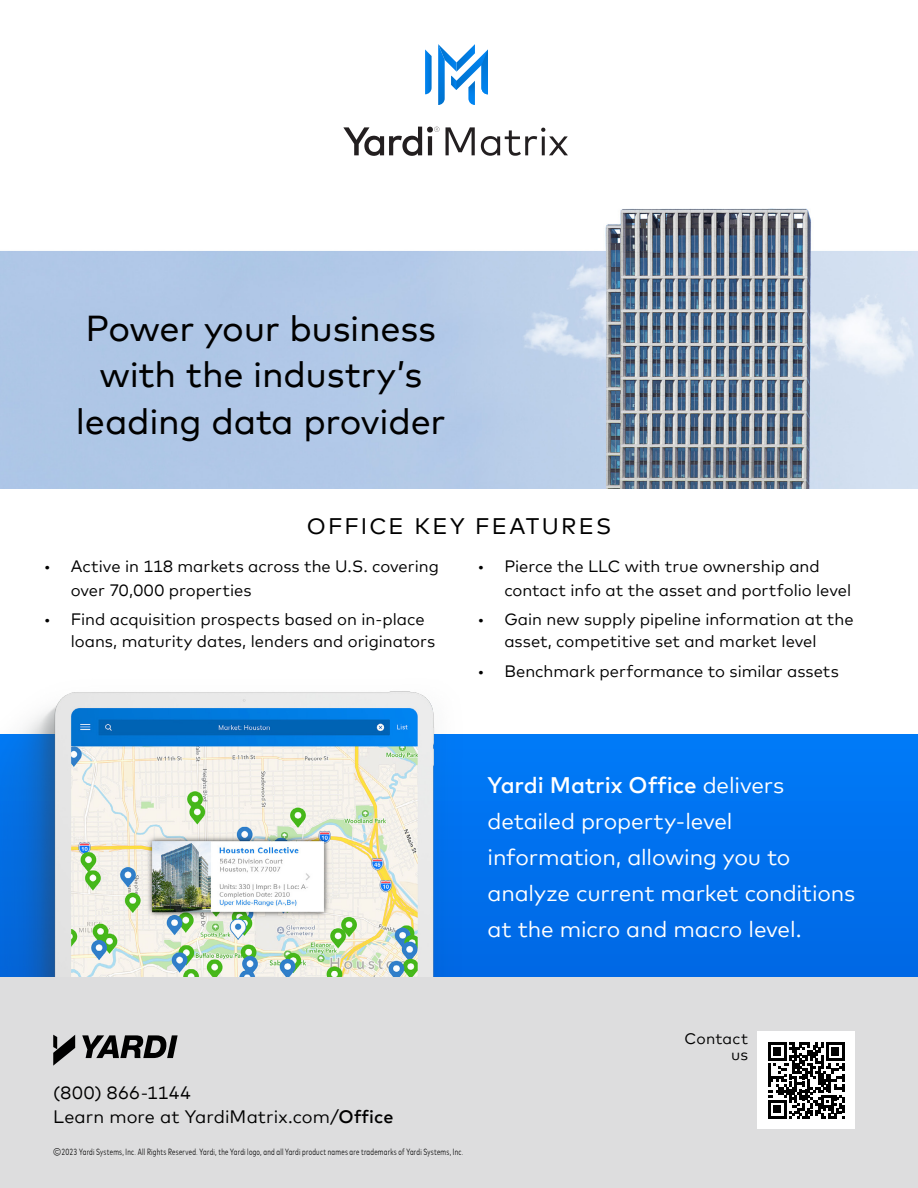
<style>
.page{position:relative;width:918px;height:1188px;background:#fff}
.page>*{position:absolute;margin:0;border:0;box-sizing:border-box;transform-origin:0 0}
.t1{font:36px/46.5px "Mark Offc Pro";letter-spacing:-.005em;color:#000;text-align:center}
.t2{font:22.5px/36px "Mark Offc Pro";letter-spacing:-.005em;color:#fff}
.t3{font:22.5px "Mark Offc Pro";letter-spacing:.1em;color:#000}
.t4{font:18px/24px "Mark Offc Pro";letter-spacing:.005em;color:#000}
.t5{font:16.5px/24px "Mark Offc Pro";color:#000}
.t6{font:15.6px/16.5px "Mark Offc Pro";letter-spacing:.01em;color:#000;text-align:right}
.t7{font:300 condensed 9px "Mark Offc Pro";letter-spacing:.03em;color:#000}
.s1{font-weight:500}
</style>
<div class="page">
<div style="left:0;top:734px;width:918px;height:243px;background:#0070ee"></div>
<svg style="left:343px;top:127px;width:96px;height:29px"></svg>
<svg style="left:446px;top:127px;width:29px;height:28px"></svg>
<svg style="left:481px;top:128px;width:87px;height:28px"></svg>
<svg style="left:425px;top:49px;width:7px;height:45px"></svg>
<svg style="left:438px;top:44px;width:50px;height:61px"></svg>
<img style="left:0;top:691px;width:454px;height:286px">
<div style="left:0;top:977px;width:918px;height:211px;background:#ddddde"></div>
<svg style="left:53px;top:1035px;width:22px;height:31px"></svg>
<svg style="left:82px;top:1035px;width:96px;height:23px"></svg>
<div style="left:757px;top:1032px;width:98px;height:97px;background:#fff"></div>
<svg style="left:768px;top:1042px;width:76px;height:77px"></svg>
<img style="left:0;top:208px;width:918px;height:280px">
<h1 class="t1" style="left:76px;top:302px;width:371px">Power your business with the industry’s leading data provider</h1>
<h2 class="t3" style="left:307px;top:509px;width:306px">OFFICE KEY FEATURES</h2>
<p class="t5" style="left:71px;top:552px;width:370px;text-indent:-27px">• Active in 118 markets across the U.S. covering over 70,000 properties</p>
<p class="t5" style="left:71px;top:606px;width:366px;line-height:22.5px;text-indent:-27px">• Find acquisition prospects based on in-place loans, maturity dates, lenders and originators</p>
<p class="t5" style="left:504px;top:552px;width:348px;text-indent:-27px">• Pierce the LLC with true ownership and contact info at the asset and portfolio level</p>
<p class="t5" style="left:504px;top:606px;width:351px;line-height:22.5px;text-indent:-27px">• Gain new supply pipeline information at the asset, competitive set and market level</p>
<p class="t5" style="left:477px;top:657px;width:363px">• Benchmark performance to similar assets</p>
<h2 class="t2" style="left:488px;top:765px;width:369px"><span class="s1">Yardi Matrix Office</span> delivers detailed property-level information, allowing you to analyze current market conditions at the micro and macro level.</h2>
<p class="t4" style="left:53px;top:1079px;width:342px">(800) 866-1144<br>Learn more at YardiMatrix.com/<span class="s1">Office</span></p>
<p class="t4" style="left:109px;top:1104px;width:270px">with us at yardi.com/<span class="s1">webinars</span></p>
<p class="t4" style="left:203px;top:1104px;width:11px">y</p>
<p class="t4" style="left:203px;top:1104px;width:11px">y</p>
<p class="t7" style="left:53px;top:1146px;width:412px">©2023 Yardi Systems, Inc. All Rights Reserved. Yardi, the Yardi logo, and all Yardi product names are trademarks of Yardi Systems, Inc.</p>
<p class="t7" style="left:74px;top:1146px;width:5px">0</p>
<p class="t7" style="left:100px;top:1146px;width:5px">y</p>
<p class="t7" style="left:74px;top:1146px;width:5px">2</p>
<p class="t7" style="left:100px;top:1146px;width:5px">y</p>
<p class="t7" style="left:100px;top:1146px;width:5px">y</p>
<p class="t6" style="left:685px;top:1029px;width:65px">Contact us</p>
<p class="t6" style="left:716px;top:1051px;width:30px">Get</p>
</div>
